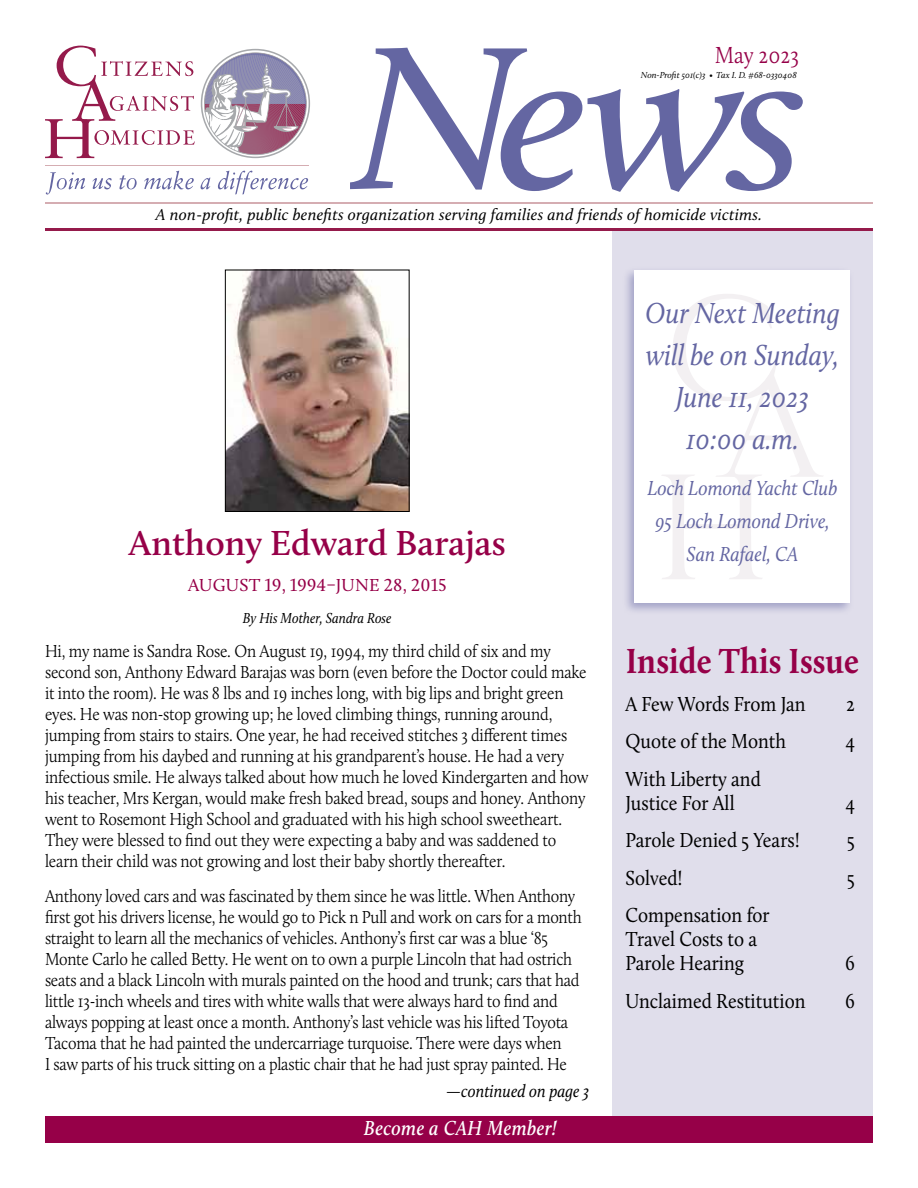
<style>
.page{position:relative;width:918px;height:1188px;background:#fff}
.page>*{position:absolute;margin:0;border:0;box-sizing:border-box;transform-origin:0 0}
.t1{font:italic 210px "Calluna";color:#6466a2;scale:1.1 1}
.t2{font:600 36px "Calluna";color:#960048}
.t3{font:700 36px "Calluna";color:#960048;scale:.9 1}
.t4{font:italic 30px/42px "Calluna";color:#6466a2;text-align:center;scale:.9 1}
.t5{font:300 24px "Calluna";color:#960048;scale:.9 1}
.t6{font:21px/24px "Calluna";color:#000;scale:.9 1}
.t7{font:italic 21px/33px "Calluna";color:#6466a2;text-align:center;scale:.9 1}
.t8{font:italic 600 21px "Calluna";letter-spacing:.02em;color:#fff;scale:.9 1}
.t9{font:300 18px/21px "Calluna";letter-spacing:-.015em;color:#000;scale:.9 1}
.t10{font:18px "Calluna";letter-spacing:.015em;color:#960048}
.t11{font:italic 18px "Calluna";color:#000;scale:.9 1}
.t12{font:italic 16.5px "Calluna";letter-spacing:.015em;color:#000}
.t13{font:italic 15px "Calluna";color:#000;scale:.9 1}
.t14{font:italic 9px "Calluna";color:#000}
</style>
<div class="page">
<div style="left:612px;top:230px;width:261px;height:888px;background:#e0deeb"></div>
<div style="left:622px;top:266px;width:232px;height:350px;background:#6466a2;opacity:.5"></div>
<div style="left:634px;top:270px;width:216px;height:333px;background:#fff"></div>
<svg style="left:662px;top:294px;width:161px;height:285px"></svg>
<div style="left:45px;top:1116px;width:828px;height:27px;background:#960048"></div>
<hr style="left:45px;top:202px;width:828px;height:1px;background:#d5adb2">
<hr style="left:45px;top:228px;width:828px;height:3px;background:#951a4b">
<hr style="left:45px;top:165px;width:263px;height:1px;background:#d5adb2">
<svg style="left:45px;top:46px;width:150px;height:112px"></svg>
<svg style="left:201px;top:49px;width:109px;height:109px"></svg>
<svg style="left:46px;top:172px;width:39px;height:23px"></svg>
<svg style="left:92px;top:178px;width:20px;height:11px"></svg>
<svg style="left:119px;top:175px;width:18px;height:14px"></svg>
<svg style="left:144px;top:171px;width:50px;height:18px"></svg>
<svg style="left:201px;top:178px;width:9px;height:11px"></svg>
<svg style="left:218px;top:171px;width:90px;height:24px"></svg>
<img style="left:227px;top:272px;width:181px;height:238px">
<div style="left:225px;top:270px;width:185px;height:242px;border:1px solid #000"></div>
<h3 class="t5" style="left:715px;top:41px;width:95px">May 2023</h3>
<h1 class="t1" style="left:349px;top:-9px;width:418px">News</h1>
<p class="t14" style="left:641px;top:70px;width:158px">Non-Profit 501(c)3 • Tax I. D. #68-0330408</p>
<p class="t12" style="left:156px;top:204px;width:608px">A non-profit, public benefits organization serving families and friends of homicide victims.</p>
<h2 class="t2" style="left:129px;top:521px;width:378px">Anthony Edward Barajas</h2>
<p class="t10" style="left:188px;top:574px;width:260px">AUGUST 19, 1994–JUNE 28, 2015</p>
<p class="t13" style="left:243px;top:609px;width:167px">By His Mother, Sandra Rose</p>
<p class="t9" style="left:45px;top:641px;width:605px">Hi, my name is Sandra Rose. On August 19, 1994, my third child of six and my second son, Anthony Edward Barajas was born (even before the Doctor could make it into the room). He was 8 lbs and 19 inches long, with big lips and bright green eyes. He was non-stop growing up; he loved climbing things, running around, jumping from stairs to stairs. One year, he had received stitches 3 different times jumping from his daybed and running at his grandparent’s house. He had a very infectious smile. He always talked about how much he loved Kindergarten and how his teacher, Mrs Kergan, would make fresh baked bread, soups and honey. Anthony went to Rosemont High School and graduated with his high school sweetheart.<br>They were blessed to find out they were expecting a baby and was saddened to learn their child was not growing and lost their baby shortly thereafter.</p>
<p class="t9" style="left:45px;top:885px;width:598px">Anthony loved cars and was fascinated by them since he was little. When Anthony first got his drivers license, he would go to Pick n Pull and work on cars for a month straight to learn all the mechanics of vehicles. Anthony’s first car was a blue ‘85<br>Monte Carlo he called Betty. He went on to own a purple Lincoln that had ostrich seats and a black Lincoln with murals painted on the hood and trunk; cars that had little 13-inch wheels and tires with white walls that were always hard to find and always popping at least once a month. Anthony’s last vehicle was his lifted Toyota Tacoma that he had painted the undercarriage turquoise. There were days when<br>I saw parts of his truck sitting on a plastic chair that he had just spray painted. He</p>
<p class="t11" style="left:446px;top:1080px;width:161px">—continued on page 3</p>
<p class="t8" style="left:364px;top:1115px;width:216px">Become a CAH Member!</p>
<h3 class="t4" style="left:645px;top:291px;width:218px">Our Next Meeting will be on Sunday,<br>June 11, 2023<br>10:00 a.m.</h3>
<p class="t7" style="left:647px;top:471px;width:213px">Loch Lomond Yacht Club<br>95 Loch Lomond Drive,<br>San Rafael, CA</p>
<h2 class="t3" style="left:626px;top:639px;width:260px">Inside This Issue</h2>
<p class="t6" style="left:626px;top:691px;width:202px">A Few Words From Jan</p>
<p class="t6" style="left:846px;top:691px;width:11px">2</p>
<p class="t6" style="left:626px;top:729px;width:180px">Quote of the Month</p>
<p class="t6" style="left:845px;top:729px;width:12px">4</p>
<p class="t6" style="left:626px;top:766px;width:152px">With Liberty and<br>Justice For All</p>
<p class="t6" style="left:845px;top:790px;width:12px">4</p>
<p class="t6" style="left:626px;top:828px;width:195px">Parole Denied 5 Years!</p>
<p class="t6" style="left:847px;top:828px;width:10px">5</p>
<p class="t6" style="left:626px;top:865px;width:65px">Solved!</p>
<p class="t6" style="left:847px;top:865px;width:10px">5</p>
<p class="t6" style="left:626px;top:903px;width:162px">Compensation for<br>Travel Costs to a<br>Parole Hearing</p>
<p class="t6" style="left:845px;top:951px;width:12px">6</p>
<p class="t6" style="left:626px;top:988px;width:202px">Unclaimed Restitution</p>
<p class="t6" style="left:845px;top:988px;width:12px">6</p>
</div>
